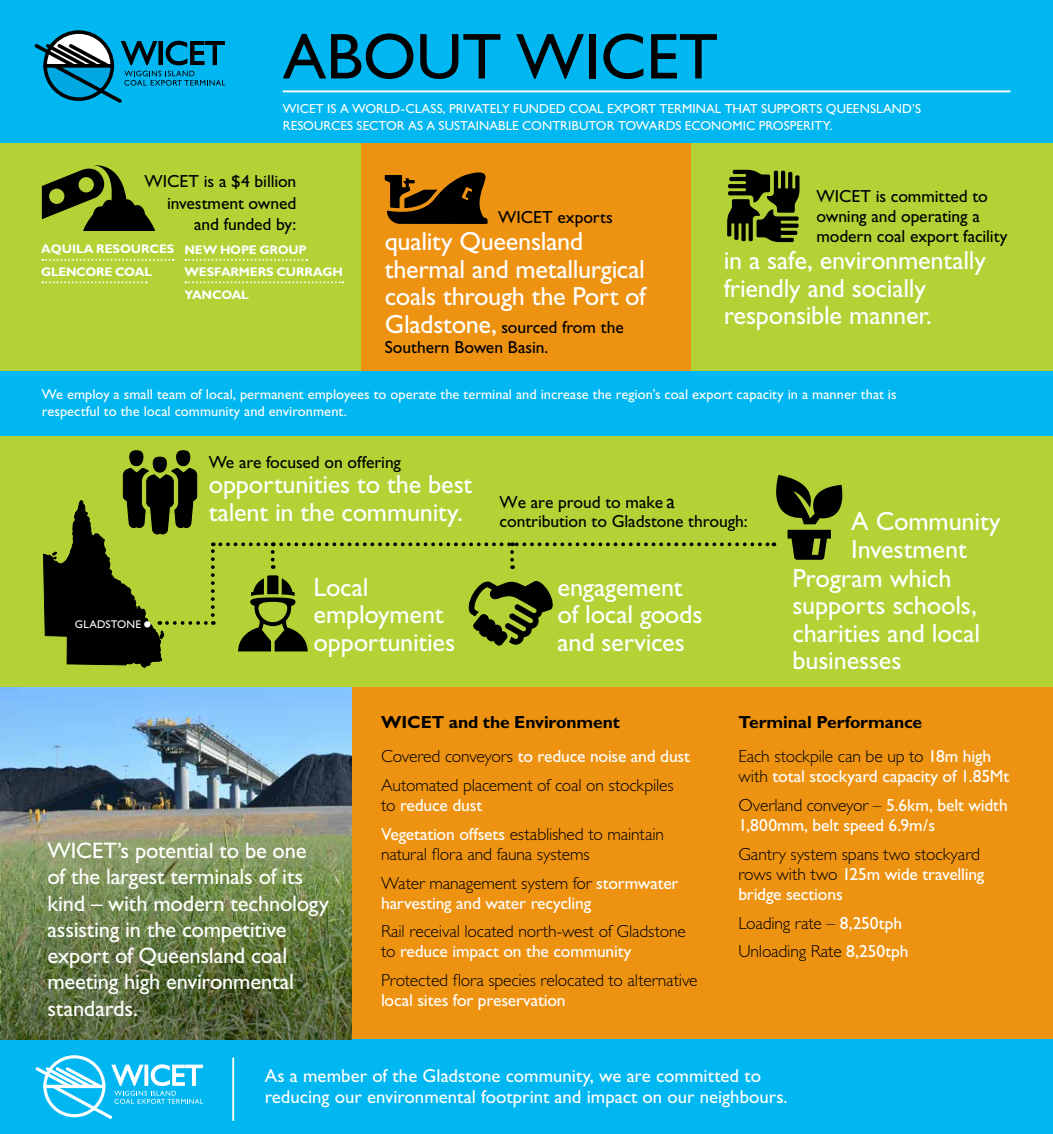
<style>
.page{position:relative;width:1053px;height:1134px;background:#fff}
.page>*{position:absolute;margin:0;border:0;box-sizing:border-box;transform-origin:0 0}
.t1{font:65px "Gill Sans";color:#000}
.t2{font:26.25px/27.5px "Gill Sans";letter-spacing:-.01em;color:#fff}
.t3{font:22.5px/26.2px "Gill Sans";letter-spacing:-.01em;color:#fff}
.t4{font:18.75px/21.2px "Gill Sans";color:#fff}
.t5{font:300 17.5px/20px "Gill Sans";letter-spacing:-.01em;color:#000}
.t6{font:17.5px/20px "Gill Sans";letter-spacing:-.005em;color:#000}
.t7{font:17.5px/20px "Gill Sans";letter-spacing:-.01em;color:#fff}
.t8{font:700 17.5px/34.1px "Gill Sans";letter-spacing:-.01em;color:#000}
.t9{font:14.38px/16.2px "Gill Sans";letter-spacing:.005em;color:#fff}
.t10{font:13.12px/16.2px "Gill Sans";letter-spacing:.005em;color:#fff}
.t11{font:700 12.5px/22.5px "Gill Sans";letter-spacing:-.01em;color:#fff}
.t12{font:11.12px "Gill Sans";letter-spacing:.015em;color:#fff}
.s1{font-style:inherit}
.s2{font-size:26.25px;color:#fff}
.s3{font-size:20px}
.s4{font-weight:300}
.s5{font-weight:400;color:#fff}
.s6{font-weight:300;color:#000}
.s7{font-weight:700}
</style>
<div class="page">
<div style="left:0;top:142px;width:361px;height:232px;background:#b3d236"></div>
<div style="left:0;top:436px;width:1052px;height:251px;background:#b3d236"></div>
<div style="left:0;top:687px;width:1052px;height:360px;background:#ee9311"></div>
<div style="left:691px;top:142px;width:361px;height:232px;background:#b3d236"></div>
<div style="left:361px;top:142px;width:330px;height:232px;background:#ee9311"></div>
<div style="left:0;top:0;width:1052px;height:143px;background:#00b7f1"></div>
<div style="left:0;top:371px;width:1052px;height:65px;background:#00b7f1"></div>
<div style="left:0;top:1040px;width:1052px;height:94px;background:#00b7f1"></div>
<hr style="left:283px;top:90px;width:727px;height:2px;background:#fff">
<svg style="left:42px;top:259px;width:132px;height:2px"></svg>
<svg style="left:42px;top:281px;width:105px;height:2px"></svg>
<svg style="left:185px;top:259px;width:122px;height:2px"></svg>
<svg style="left:185px;top:281px;width:158px;height:2px"></svg>
<svg style="left:385px;top:172px;width:102px;height:52px"></svg>
<svg style="left:42px;top:165px;width:113px;height:66px"></svg>
<svg style="left:727px;top:170px;width:72px;height:72px"></svg>
<svg style="left:43px;top:451px;width:800px;height:216px"></svg>
<img style="left:1px;top:688px;width:350px;height:122px">
<svg style="left:35px;top:1055px;width:168px;height:64px"></svg>
<hr style="left:232px;top:1057px;width:2px;height:64px;background:#fff">
<svg style="left:34px;top:30px;width:191px;height:73px"></svg>
<img style="left:1px;top:810px;width:350px;height:230px">
<h1 class="t1" style="left:283px;top:19px;width:436px">ABOUT <span class="s1">WICET</span></h1>
<p class="t10" style="left:283px;top:101px;width:640px">WICET IS A WORLD-CLASS, PRIVATELY FUNDED COAL EXPORT TERMINAL THAT SUPPORTS QUEENSLAND’S<br>RESOURCES SECTOR AS A SUSTAINABLE CONTRIBUTOR TOWARDS ECONOMIC PROSPERITY.</p>
<p class="t6" style="left:145px;top:171px;width:153px;line-height:21.2px;text-align:right">WICET is a $4 billion investment owned and funded by:</p>
<p class="t11" style="left:41px;top:238px;width:135px">AQUILA RESOURCES<br>GLENCORE COAL</p>
<p class="t11" style="left:184px;top:238px;width:160px">NEW HOPE GROUP<br>WESFARMERS CURRAGH<br>YANCOAL</p>
<p class="t6" style="left:498px;top:207px;width:116px">WICET exports</p>
<h2 class="t2" style="left:385px;top:228px;width:262px">quality Queensland thermal and metallurgical coals through the Port of</h2>
<p class="t6" style="left:385px;top:317px;width:240px"><span class="s2">Gladstone,</span> sourced from the<br>Southern Bowen Basin.</p>
<p class="t6" style="left:816px;top:186px;width:193px">WICET is committed to owning and operating a modern coal export facility</p>
<h2 class="t2" style="left:723px;top:247px;width:264px">in a safe, environmentally friendly and socially responsible manner.</h2>
<p class="t9" style="left:42px;top:386px;width:856px">We employ a small team of local, permanent employees to operate the terminal and increase the region’s coal export capacity in a manner that is respectful to the local community and environment.</p>
<p class="t12" style="left:75px;top:618px;width:68px">GLADSTONE</p>
<p class="t6" style="left:209px;top:452px;width:194px">We are focused on offering</p>
<h2 class="t2" style="left:209px;top:471px;width:265px">opportunities to the best talent in the community.</h2>
<h2 class="t2" style="left:313px;top:573px;width:143px">Local employment opportunities</h2>
<p class="t6" style="left:499px;top:492px;width:249px">We are proud to make <span class="s3">a </span>contribution to Gladstone through:</p>
<h2 class="t2" style="left:557px;top:573px;width:146px">engagement of local goods and services</h2>
<h2 class="t2" style="left:851px;top:508px;width:151px">A Community<br>Investment</h2>
<h2 class="t2" style="left:792px;top:564px;width:189px">Program which supports schools, charities and local businesses</h2>
<p class="t3" style="left:47px;top:838px;width:283px">WICET’s potential to be one of the largest terminals of its kind – with modern technology assisting in the competitive export of Queensland coal meeting high environmental standards.</p>
<p class="t8" style="left:381px;top:705px;width:310px">WICET and the Environment<br><span class="s4">Covered conveyors</span> <span class="s5">to reduce noise and dust</span></p>
<p class="t5" style="left:381px;top:775px;width:294px">Automated placement of coal on stockpiles to <span class="s5">reduce dust</span></p>
<p class="t5" style="left:381px;top:824px;width:284px"><span class="s5">Vegetation offsets</span> established to maintain natural flora and fauna systems</p>
<p class="t7" style="left:381px;top:873px;width:299px"><span class="s6">Water management system for</span> stormwater harvesting and water recycling</p>
<p class="t5" style="left:381px;top:922px;width:306px">Rail receival located north-west of Gladstone to <span class="s5">reduce impact on the community</span></p>
<p class="t5" style="left:381px;top:971px;width:318px">Protected flora species relocated to alternative</p>
<p class="t7" style="left:381px;top:990px;width:186px">local sites for preservation</p>
<p class="t5" style="left:738px;top:705px;width:254px;line-height:34.1px"><span class="s7">Terminal Performance<br></span>Each stockpile can be up to <span class="s5">18m high</span></p>
<p class="t7" style="left:738px;top:762px;width:272px;line-height:28.9px"><span class="s6">with</span> total stockyard capacity of 1.85Mt<br><span class="s6">Overland conveyor –</span> 5.6km, belt width</p>
<p class="t7" style="left:738px;top:815px;width:198px">1,800mm, belt speed 6.9m/s</p>
<p class="t5" style="left:738px;top:844px;width:247px">Gantry system spans two stockyard rows with two <span class="s5">125m wide travelling bridge sections</span></p>
<p class="t5" style="left:738px;top:908px;width:172px;line-height:28.9px">Loading rate – <span class="s5">8,250tph<br></span>Unloading Rate <span class="s5">8,250tph</span></p>
<p class="t4" style="left:265px;top:1065px;width:524px">As a member of the Gladstone community, we are committed to reducing our environmental footprint and impact on our neighbours.</p>
</div>
